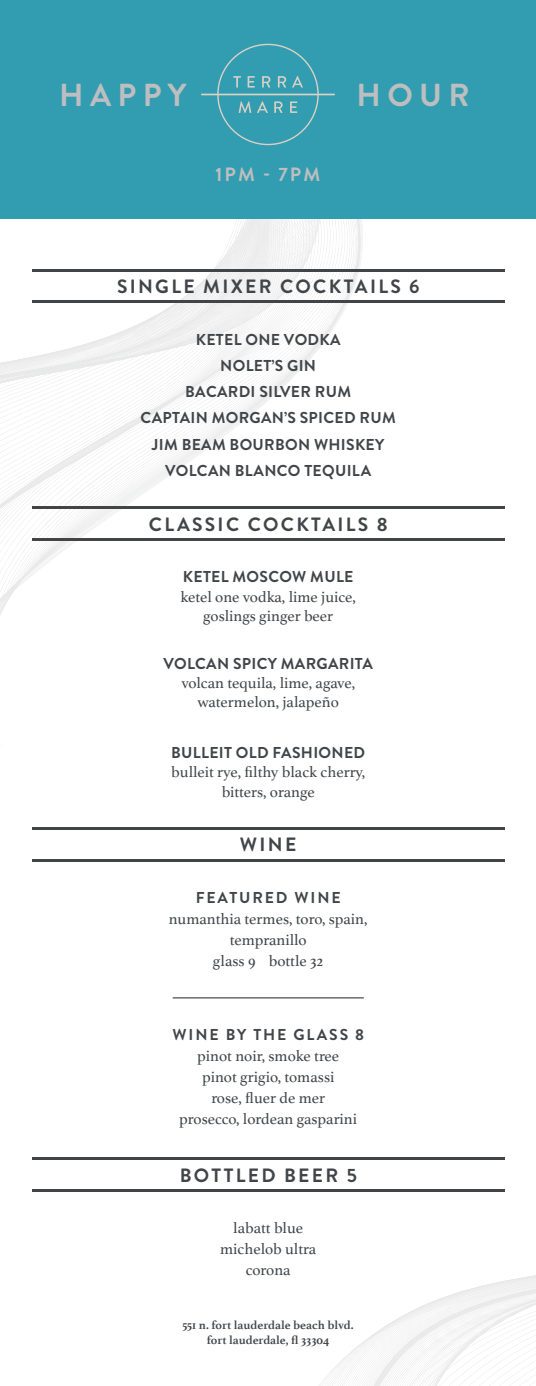
<style>
.page{position:relative;width:536px;height:1386px;background:#fff}
.page>*{position:absolute;margin:0;border:0;box-sizing:border-box;transform-origin:0 0}
.t1{font:700 31.85px "Brandon Grotesque";letter-spacing:.2em;color:#bdbec0}
.t2{font:700 19.25px "Brandon Grotesque";letter-spacing:.12em;color:#414548}
.t3{font:700 19.25px "Brandon Grotesque";letter-spacing:.11em;color:#bdbec0}
.t4{font:15.75px/19.2px "Athelas";color:#414548;text-align:center}
.t5{font:700 15.75px "Brandon Grotesque";letter-spacing:.02em;color:#414548}
.t6{font:700 15.75px "Brandon Grotesque";letter-spacing:.12em;color:#414548}
.t7{font:700 12.25px "Athelas";color:#414548}
</style>
<div class="page">
<svg style="left:333px;top:219px;width:32px;height:110px"></svg>
<svg style="left:0;top:219px;width:333px;height:397px"></svg>
<svg style="left:407px;top:1157px;width:129px;height:229px"></svg>
<div style="left:0;top:0;width:536px;height:219px;background:#329cb0"></div>
<hr style="left:173px;top:997px;width:190px;height:2px;background:#54555a">
<svg style="left:201px;top:44px;width:134px;height:101px"></svg>
<hr style="left:32px;top:301px;width:472px;height:2px;background:#414548">
<hr style="left:32px;top:269px;width:472px;height:2px;background:#414548">
<hr style="left:32px;top:538px;width:472px;height:3px;background:#414548">
<hr style="left:32px;top:506px;width:472px;height:3px;background:#414548">
<hr style="left:32px;top:859px;width:472px;height:2px;background:#414548">
<hr style="left:32px;top:827px;width:472px;height:3px;background:#414548">
<hr style="left:32px;top:1189px;width:472px;height:3px;background:#414548">
<hr style="left:32px;top:1157px;width:472px;height:3px;background:#414548">
<p class="t1" style="left:59px;top:72px;width:129px">HAPPY</p>
<p class="t1" style="left:356px;top:72px;width:114px">HOUR</p>
<p class="t3" style="left:215px;top:161px;width:106px">1PM - 7PM</p>
<p class="t2" style="left:117px;top:273px;width:304px">SINGLE MIXER COCKTAILS 6</p>
<p class="t5" style="left:196px;top:328px;width:146px">KETEL ONE VODKA</p>
<p class="t5" style="left:220px;top:355px;width:97px">NOLET’S GIN</p>
<p class="t5" style="left:185px;top:381px;width:167px">BACARDI SILVER RUM</p>
<p class="t5" style="left:140px;top:407px;width:256px">CAPTAIN MORGAN’S SPICED RUM</p>
<p class="t5" style="left:152px;top:433px;width:234px">JIM BEAM BOURBON WHISKEY</p>
<p class="t5" style="left:165px;top:460px;width:207px">VOLCAN BLANCO TEQUILA</p>
<p class="t2" style="left:149px;top:511px;width:240px">CLASSIC COCKTAILS 8</p>
<p class="t5" style="left:183px;top:566px;width:172px">KETEL MOSCOW MULE</p>
<p class="t4" style="left:180px;top:586px;width:177px">ketel one vodka, lime juice, goslings ginger beer</p>
<p class="t5" style="left:163px;top:652px;width:211px">VOLCAN SPICY MARGARITA</p>
<p class="t4" style="left:181px;top:673px;width:175px">volcan tequila, lime, agave, watermelon, jalapeño</p>
<p class="t5" style="left:171px;top:742px;width:196px">BULLEIT OLD FASHIONED</p>
<p class="t4" style="left:171px;top:762px;width:195px">bulleit rye, filthy black cherry, bitters, orange</p>
<p class="t2" style="left:240px;top:831px;width:58px">WINE</p>
<p class="t6" style="left:195px;top:887px;width:146px">FEATURED WINE</p>
<p class="t4" style="left:169px;top:908px;width:200px;line-height:21px">numanthia termes, toro, spain, tempranillo</p>
<p class="t4" style="left:213px;top:951px;width:112px">glass 9 bottle 32</p>
<p class="t6" style="left:172px;top:1024px;width:193px">WINE BY THE GLASS 8</p>
<p class="t4" style="left:197px;top:1046px;width:143px">pinot noir, smoke tree</p>
<p class="t4" style="left:202px;top:1067px;width:134px">pinot grigio, tomassi</p>
<p class="t4" style="left:211px;top:1088px;width:115px">rose, fluer de mer</p>
<p class="t4" style="left:179px;top:1109px;width:179px">prosecco, lordean gasparini</p>
<p class="t2" style="left:180px;top:1162px;width:179px">BOTTLED BEER 5</p>
<p class="t4" style="left:233px;top:1217px;width:71px">labatt blue</p>
<p class="t4" style="left:220px;top:1238px;width:98px">michelob ultra</p>
<p class="t4" style="left:246px;top:1259px;width:46px">corona</p>
<p class="t7" style="left:182px;top:1315px;width:173px">551 n. fort lauderdale beach blvd.</p>
<p class="t7" style="left:207px;top:1330px;width:124px">fort lauderdale, fl 33304</p>
</div>
